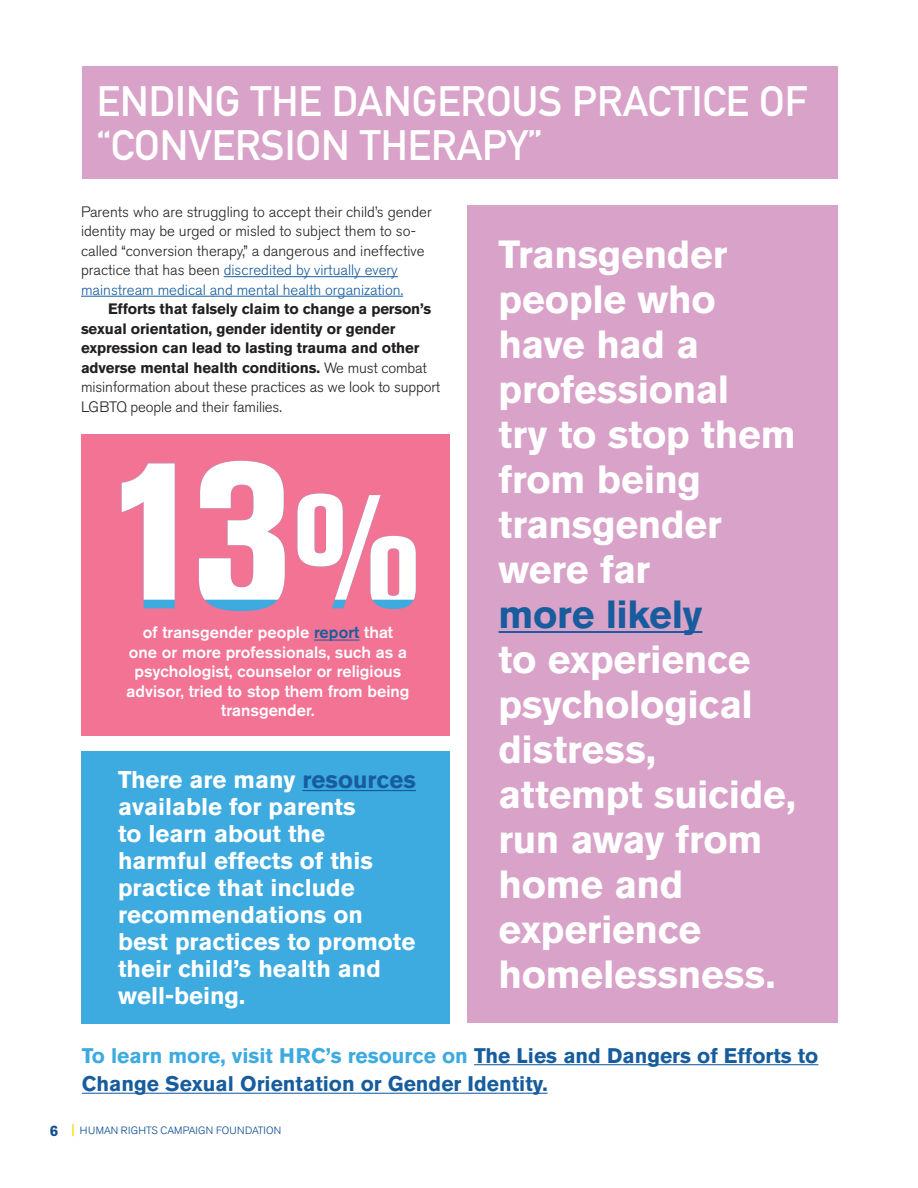
<style>
.page{position:relative;width:918px;height:1188px;background:#fff}
.page>*{position:absolute;margin:0;border:0;box-sizing:border-box;transform-origin:0 0}
._123_Titles{font:800 condensed 205.35px "Akzidenz Grotesk Pro";color:#3daae0}
.t1{font:700 41.85px/43.5px "DIN Alternate";color:#fff}
.t2{font:700 39px/45px "Akzidenz Grotesk Pro";letter-spacing:-.01em;color:#fff}
.Purple_Box_Call_Out{font:700 24px/27px "Akzidenz Grotesk Pro";color:#fff}
.t3{font:700 21px/28.5px "Akzidenz Grotesk Pro";color:#175d9e}
.t4{font:500 16.5px/19.5px "Akzidenz Grotesk Pro";color:#fff;text-align:center}
.Body_Copy_Indent{font:700 15px/19.5px "Akzidenz Grotesk Pro";letter-spacing:-.01em;color:#231f20}
.Body_Copy_NO_Indent{font:300 15px/19.5px "Akzidenz Grotesk Pro";color:#231f20}
.t5{font:700 15px "Akzidenz Grotesk Pro";color:#0d4d8d}
.t6{font:300 10.5px "Akzidenz Grotesk Pro";letter-spacing:.02em;color:#02448d}
.s1{color:#175d9e}
.s2{font-weight:300}
.s3{font-size:160.5px}
.s4{color:#3daae0}
</style>
<div class="page">
<svg style="left:72px;top:1124px;width:2px;height:12px"></svg>
<div style="left:82px;top:67px;width:756px;height:112px;background:#d9a2c8"></div>
<div style="left:81px;top:751px;width:369px;height:272px;background:#3daae0"></div>
<hr style="left:224px;top:276px;width:174px;height:1px;background:#175d9e">
<hr style="left:81px;top:296px;width:322px;height:1px;background:#175d9e">
<hr style="left:303px;top:790px;width:113px;height:1px;background:#175d9e">
<hr style="left:474px;top:1064px;width:344px;height:1px;background:#175d9e">
<hr style="left:82px;top:1093px;width:466px;height:1px;background:#175d9e">
<div style="left:468px;top:205px;width:370px;height:818px;background:#d9a2c8"></div>
<hr style="left:499px;top:631px;width:203px;height:2px;background:#175d9e">
<div style="left:82px;top:435px;width:368px;height:301px;background:#f27394"></div>
<hr style="left:314px;top:640px;width:45px;height:1px;background:#175d9e">
<svg style="left:122px;top:461px;width:294px;height:139px"></svg>
<p class="t1" style="left:97px;top:77px;width:712px">ENDING THE DANGEROUS PRACTICE OF “CONVERSION THERAPY”</p>
<p class="Body_Copy_NO_Indent" style="left:81px;top:202px;width:352px">Parents who are struggling to accept their child’s gender identity may be urged or misled to subject them to so&shy;called “conversion therapy,” a dangerous and ineffective practice that has been <span class="s1">discredited by virtually every mainstream medical and mental health organization.</span></p>
<p class="Body_Copy_Indent" style="left:81px;top:299px;width:361px;text-indent:27px">Efforts that falsely claim to change a person’s sexual orientation, gender identity or gender expression can lead to lasting trauma and other adverse mental health conditions. <span class="s2">We must combat misinformation about these practices as we look to support LGBTQ people and their families.</span></p>
<p class="t2" style="left:499px;top:232px;width:299px">Transgender people who have had a professional<br>try to stop them from being transgender were far<br><span class="s1">more likely<br></span>to experience psychological distress, attempt suicide, run away from home and experience homelessness.</p>
<p class="_123_Titles" style="left:104px;top:404px;width:317px">13<span class="s3">%</span></p>
<p class="t4" style="left:127px;top:623px;width:284px">of transgender people <span class="s1">report</span> that<br>one or more professionals, such as a psychologist, counselor or religious advisor, tried to stop them from being transgender.</p>
<p class="Purple_Box_Call_Out" style="left:118px;top:766px;width:299px">There are many <span class="s1">resources </span>available for parents<br>to learn about the harmful effects of this practice that include recommendations on best practices to promote their child’s health and well-being.</p>
<p class="t3" style="left:82px;top:1041px;width:738px"><span class="s4">To learn more, visit HRC’s resource on</span> The Lies and Dangers of Efforts to<br>Change Sexual Orientation or Gender Identity.</p>
<p class="t5" style="left:50px;top:1121px;width:10px">6</p>
<p class="t6" style="left:80px;top:1124px;width:203px">HUMAN RIGHTS CAMPAIGN FOUNDATION</p>
</div>
